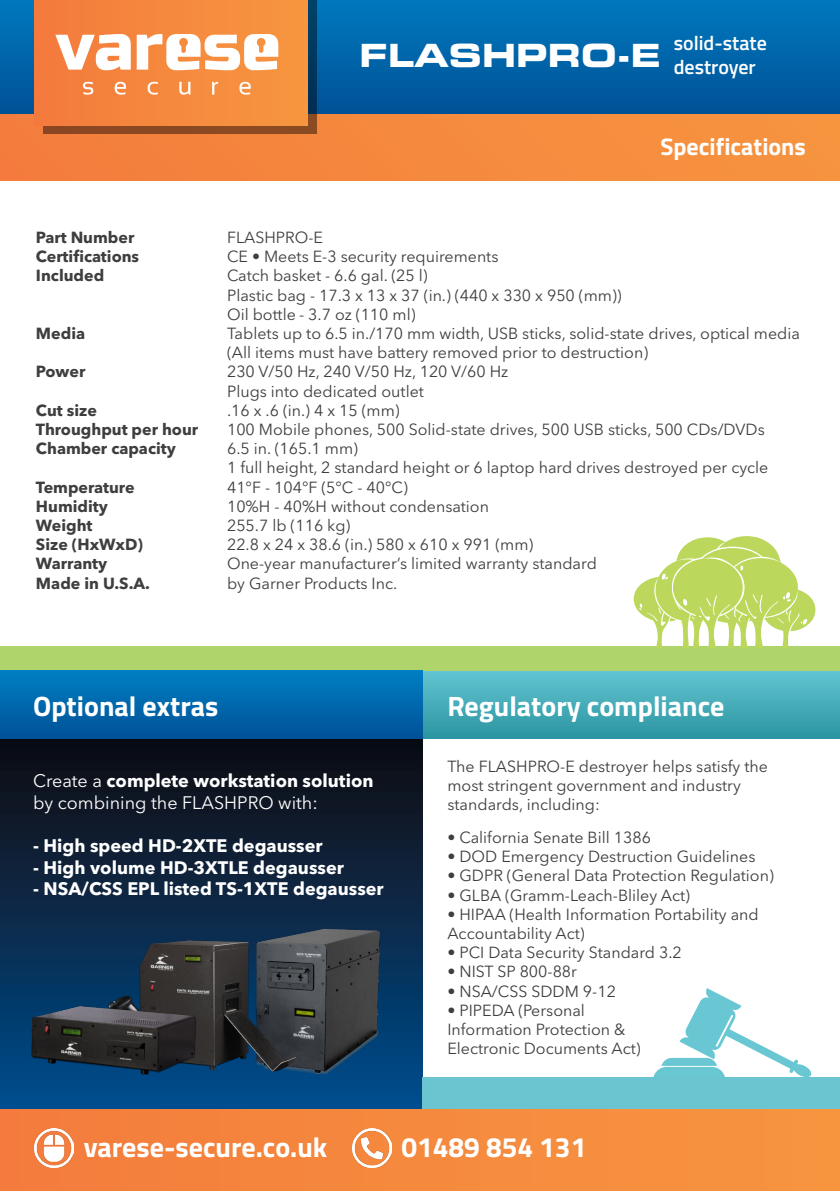
<style>
.page{position:relative;width:840px;height:1191px;background:#fff}
.page>*{position:absolute;margin:0;border:0;box-sizing:border-box;transform-origin:0 0}
.t1{font:32px "Eurostile LT Std Bold Ex 2";color:#fff}
.t2{font:700 28px "Titillium Web";color:#fff}
.t3{font:700 24px "Titillium Web";color:#fff}
.t4{font:600 20px "Titillium Web";color:#fff}
.t5{font:700 18px "Avenir Next LT Pro";color:#fff}
.t6{font:18px/21.6px "Avenir Next LT Pro";color:#fff}
.t7{font:16px/19.2px "Avenir Next LT Pro";color:#3e3e3f}
.t8{font:700 16px "Avenir Next LT Pro";color:#3e3e3f}
.s1{font-weight:700}
</style>
<div class="page">
<svg style="left:0;top:739px;width:422px;height:370px;background:#0a2542"></svg>
<div style="left:0;top:646px;width:839px;height:26px;background:#afd46b"></div>
<svg style="left:633px;top:536px;width:181px;height:112px"></svg>
<div style="left:422px;top:671px;width:417px;height:68px;background:linear-gradient(to bottom,#63c4d1,#2b95a1)"></div>
<div style="left:0;top:670px;width:422px;height:69px;background:linear-gradient(to bottom,#007fc4,#005196)"></div>
<svg style="left:653px;top:988px;width:157px;height:89px"></svg>
<div style="left:0;top:114px;width:839px;height:67px;background:#f58a3f"></div>
<div style="left:422px;top:1077px;width:417px;height:32px;background:#6bc5d1"></div>
<div style="left:0;top:0;width:839px;height:114px;background:linear-gradient(to bottom,#0078bd,#005196)"></div>
<svg style="left:43px;top:0;width:273px;height:134px;background:#684633"></svg>
<div style="left:34px;top:0;width:273px;height:126px;background:linear-gradient(to right,#f47a3c,#f79740)"></div>
<svg style="left:55px;top:34px;width:223px;height:61px"></svg>
<div style="left:0;top:1109px;width:839px;height:82px;background:#f58a3f"></div>
<img style="left:34px;top:1128px;width:39px;height:39px">
<img style="left:352px;top:1128px;width:39px;height:39px">
<img style="left:255px;top:928px;width:124px;height:145px">
<img style="left:95px;top:934px;width:205px;height:140px">
<img style="left:29px;top:1003px;width:171px;height:74px">
<p class="t1" style="left:359px;top:33px;width:303px">FLASHPRO-E</p>
<p class="t4" style="left:673px;top:28px;width:95px">solid-state</p>
<p class="t4" style="left:673px;top:52px;width:84px">destroyer</p>
<p class="t8" style="left:36px;top:227px;width:100px">Part Number</p>
<p class="t8" style="left:36px;top:247px;width:105px">Certifications</p>
<p class="t8" style="left:36px;top:266px;width:70px">Included</p>
<p class="t8" style="left:36px;top:323px;width:51px">Media</p>
<p class="t8" style="left:36px;top:362px;width:51px">Power</p>
<p class="t8" style="left:36px;top:400px;width:62px">Cut size</p>
<p class="t8" style="left:36px;top:419px;width:164px">Throughput per hour</p>
<p class="t8" style="left:36px;top:439px;width:141px">Chamber capacity</p>
<p class="t8" style="left:36px;top:477px;width:100px">Temperature</p>
<p class="t8" style="left:36px;top:496px;width:73px">Humidity</p>
<p class="t8" style="left:36px;top:515px;width:58px">Weight</p>
<p class="t8" style="left:36px;top:535px;width:108px">Size (HxWxD)</p>
<p class="t8" style="left:36px;top:554px;width:73px">Warranty</p>
<p class="t8" style="left:36px;top:573px;width:115px">Made in U.S.A.</p>
<p class="t3" style="left:660px;top:128px;width:147px">Specifications</p>
<p class="t7" style="left:227px;top:228px;width:97px">FLASHPRO-E</p>
<p class="t7" style="left:227px;top:247px;width:273px">CE • Meets E-3 security requirements</p>
<p class="t7" style="left:227px;top:266px;width:396px">Catch basket - 6.6 gal. (25 l)<br>Plastic bag - 17.3 x 13 x 37 (in.) (440 x 330 x 950 (mm))<br>Oil bottle - 3.7 oz (110 ml)</p>
<p class="t7" style="left:227px;top:324px;width:574px">Tablets up to 6.5 in./170 mm width, USB sticks, solid-state drives, optical media</p>
<p class="t7" style="left:227px;top:343px;width:422px">(All items must have battery removed prior to destruction)</p>
<p class="t7" style="left:227px;top:362px;width:283px">230 V/50 Hz, 240 V/50 Hz, 120 V/60 Hz</p>
<p class="t7" style="left:227px;top:381px;width:198px">Plugs into dedicated outlet</p>
<p class="t7" style="left:227px;top:400px;width:174px">.16 x .6 (in.) 4 x 15 (mm)</p>
<p class="t7" style="left:227px;top:420px;width:539px">100 Mobile phones, 500 Solid-state drives, 500 USB sticks, 500 CDs/DVDs</p>
<p class="t7" style="left:227px;top:439px;width:132px">6.5 in. (165.1 mm)</p>
<p class="t7" style="left:227px;top:458px;width:542px">1 full height, 2 standard height or 6 laptop hard drives destroyed per cycle</p>
<p class="t7" style="left:227px;top:477px;width:182px">41°F - 104°F (5°C - 40°C)</p>
<p class="t7" style="left:227px;top:496px;width:263px">10%H - 40%H without condensation</p>
<p class="t7" style="left:227px;top:516px;width:125px">255.7 lb (116 kg)</p>
<p class="t7" style="left:227px;top:535px;width:307px">22.8 x 24 x 38.6 (in.) 580 x 610 x 991 (mm)</p>
<p class="t7" style="left:227px;top:554px;width:371px">One-year manufacturer’s limited warranty standard</p>
<p class="t7" style="left:227px;top:573px;width:172px">by Garner Products Inc.</p>
<p class="t2" style="left:33px;top:684px;width:186px">Optional extras</p>
<p class="t2" style="left:447px;top:684px;width:278px">Regulatory compliance</p>
<p class="t6" style="left:33px;top:770px;width:341px">Create a <span class="s1">complete workstation solution </span>by combining the FLASHPRO with:</p>
<p class="t5" style="left:33px;top:835px;width:291px">- High speed HD-2XTE degausser</p>
<p class="t5" style="left:33px;top:856px;width:312px">- High volume HD-3XTLE degausser</p>
<p class="t5" style="left:33px;top:878px;width:352px">- NSA/CSS EPL listed TS-1XTE degausser</p>
<p class="t7" style="left:447px;top:757px;width:322px">The FLASHPRO-E destroyer helps satisfy the most stringent government and industry standards, including:</p>
<p class="t7" style="left:447px;top:827px;width:205px">• California Senate Bill 1386</p>
<p class="t7" style="left:447px;top:847px;width:309px">• DOD Emergency Destruction Guidelines</p>
<p class="t7" style="left:447px;top:866px;width:327px">• GDPR (General Data Protection Regulation)</p>
<p class="t7" style="left:447px;top:885px;width:244px">• GLBA (Gramm-Leach-Bliley Act)</p>
<p class="t7" style="left:447px;top:904px;width:312px">• HIPAA (Health Information Portability and<br>Accountability Act)</p>
<p class="t7" style="left:447px;top:943px;width:236px">• PCI Data Security Standard 3.2</p>
<p class="t7" style="left:447px;top:962px;width:131px">• NIST SP 800-88r</p>
<p class="t7" style="left:447px;top:981px;width:170px">• NSA/CSS SDDM 9-12</p>
<p class="t7" style="left:447px;top:1000px;width:139px">• PIPEDA (Personal</p>
<p class="t7" style="left:447px;top:1019px;width:179px">Information Protection &amp;</p>
<p class="t7" style="left:447px;top:1039px;width:194px">Electronic Documents Act)</p>
<p class="t2" style="left:84px;top:1125px;width:245px">varese-secure.co.uk</p>
<p class="t2" style="left:401px;top:1125px;width:186px">01489 854 131</p>
</div>
